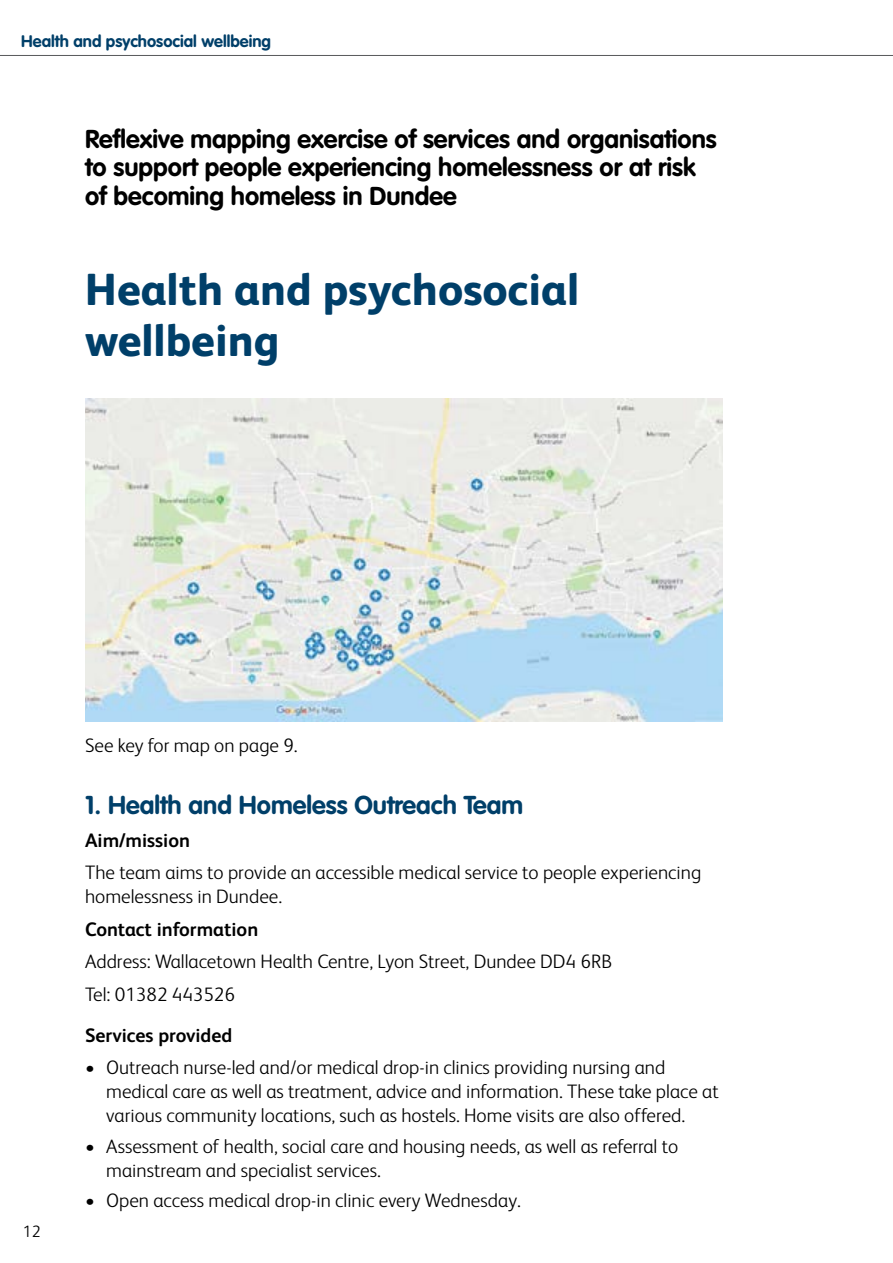
<style>
.page{position:relative;width:893px;height:1263px;background:#fff}
.page>*{position:absolute;margin:0;border:0;box-sizing:border-box;transform-origin:0 0}
.A-Head{font:800 45px/51px "FS Albert";color:#003f69}
.B-Head{font:700 25.5px/28.5px "VAG Rounded";color:#000}
.B-Head-2{font:700 25.5px "VAG Rounded";color:#003f69}
.Subhead_C_head{font:300 19.5px/24px "FS Albert";color:#000}
.Contact_information{font:300 19.5px "FS Albert";color:#000}
.Subhead_C_head-2{font:700 19.5px "FS Albert";color:#000}
.Body_text{font:300 19.5px "FS Albert";color:#000}
.Page_title{font:700 16.5px "VAG Rounded";color:#003f69}
.t1{font:300 16.5px "FS Albert";color:#000}
</style>
<div class="page">
<hr style="left:0;top:55px;width:893px;height:1px;background:#58595b">
<img style="left:85px;top:399px;width:638px;height:323px">
<p class="Page_title" style="left:21px;top:31px;width:251px">Health and psychosocial wellbeing</p>
<p class="B-Head" style="left:85px;top:124px;width:633px">Reflexive mapping exercise of services and organisations to support people experiencing homelessness or at risk of becoming homeless in Dundee</p>
<p class="A-Head" style="left:85px;top:262px;width:496px">Health and psychosocial wellbeing</p>
<p class="t1" style="left:23px;top:1221px;width:19px">12</p>
<p class="Body_text" style="left:85px;top:732px;width:214px">See key for map on page 9.</p>
<p class="B-Head-2" style="left:85px;top:790px;width:440px">1. Health and Homeless Outreach Team</p>
<p class="Subhead_C_head-2" style="left:85px;top:827px;width:106px">Aim/mission</p>
<p class="Subhead_C_head" style="left:85px;top:860px;width:618px">The team aims to provide an accessible medical service to people experiencing homelessness in Dundee.</p>
<p class="Subhead_C_head-2" style="left:85px;top:916px;width:175px">Contact information</p>
<p class="Contact_information" style="left:85px;top:949px;width:528px">Address: Wallacetown Health Centre, Lyon Street, Dundee DD4 6RB</p>
<p class="Contact_information" style="left:85px;top:981px;width:151px">Tel: 01382 443526</p>
<p class="Subhead_C_head-2" style="left:85px;top:1022px;width:149px">Services provided</p>
<p class="Subhead_C_head" style="left:106px;top:1055px;width:614px;text-indent:-21px">• Outreach nurse-led and/or medical drop-in clinics providing nursing and medical care as well as treatment, advice and information. These take place at various community locations, such as hostels. Home visits are also offered.</p>
<p class="Subhead_C_head" style="left:106px;top:1133px;width:574px;text-indent:-21px">• Assessment of health, social care and housing needs, as well as referral to mainstream and specialist services.</p>
<p class="Subhead_C_head" style="left:85px;top:1187px;width:437px">• Open access medical drop-in clinic every Wednesday.</p>
</div>
